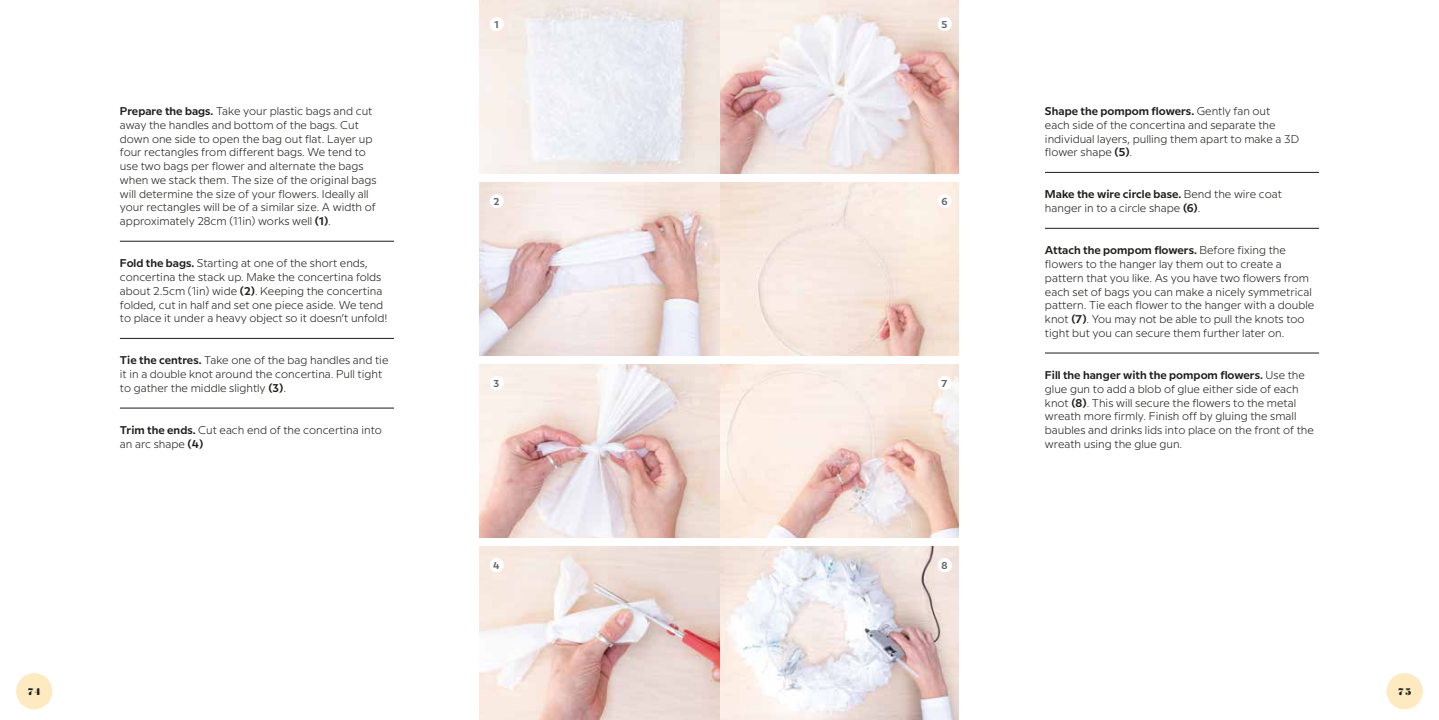
<style>
.page{position:relative;width:1439px;height:720px;background:#fff}
.page>*{position:absolute;margin:0;border:0;box-sizing:border-box;transform-origin:0 0}
.t1{font:300 11.25px/13.8px "Milliard";color:#1d1d1b}
.t2{font:600 10px "Milliard";color:#616160}
.t3{font:10px "Carousel Pro";color:#1d1d1b}
.s1{font-weight:600}
</style>
<div class="page">
<img style="left:719px;top:364px;width:240px;height:173px">
<div style="left:937px;top:376px;width:15px;height:14px;background:#fff;border-radius:50%"></div>
<img style="left:719px;top:546px;width:240px;height:173px">
<div style="left:937px;top:557px;width:15px;height:15px;background:#fff;border-radius:50%"></div>
<img style="left:719px;top:182px;width:240px;height:174px">
<img style="left:719px;top:0;width:240px;height:174px">
<div style="left:937px;top:194px;width:15px;height:14px;background:#fff;border-radius:50%"></div>
<div style="left:937px;top:17px;width:15px;height:14px;background:#fff;border-radius:50%"></div>
<svg style="left:480px;top:364px;width:239px;height:173px;background:#e8d3cf"></svg>
<div style="left:490px;top:376px;width:14px;height:14px;background:#fff;border-radius:50%"></div>
<svg style="left:480px;top:546px;width:239px;height:173px;background:#e9d5cf"></svg>
<div style="left:490px;top:557px;width:14px;height:15px;background:#fff;border-radius:50%"></div>
<svg style="left:480px;top:182px;width:239px;height:174px;background:#ebdad9"></svg>
<svg style="left:480px;top:0;width:239px;height:174px"></svg>
<div style="left:490px;top:194px;width:14px;height:14px;background:#fff;border-radius:50%"></div>
<div style="left:490px;top:17px;width:14px;height:14px;background:#fff;border-radius:50%"></div>
<div style="left:16px;top:672px;width:36px;height:37px;background:#feeac1;border-radius:50%"></div>
<div style="left:1386px;top:672px;width:36px;height:37px;background:#feeac1;border-radius:50%"></div>
<hr style="left:1045px;top:172px;width:274px;height:1px;background:#1d1d1b">
<hr style="left:1045px;top:228px;width:274px;height:1px;background:#1d1d1b">
<hr style="left:1045px;top:352px;width:274px;height:1px;background:#1d1d1b">
<hr style="left:120px;top:241px;width:274px;height:1px;background:#1d1d1b">
<hr style="left:120px;top:338px;width:274px;height:1px;background:#1d1d1b">
<hr style="left:120px;top:407px;width:274px;height:1px;background:#1d1d1b">
<p class="t1" style="left:120px;top:103px;width:258px"><span class="s1">Prepare the bags.</span> Take your plastic bags and cut away the handles and bottom of the bags. Cut down one side to open the bag out flat. Layer up four rectangles from different bags. We tend to use two bags per flower and alternate the bags when we stack them. The size of the original bags will determine the size of your flowers. Ideally all your rectangles will be of a similar size. A width of approximately 28cm (11in) works well <span class="s1">(1)</span>.</p>
<p class="t1" style="left:120px;top:255px;width:269px"><span class="s1">Fold the bags.</span> Starting at one of the short ends, concertina the stack up. Make the concertina folds about 2.5cm (1in) wide <span class="s1">(2)</span>. Keeping the concertina folded, cut in half and set one piece aside. We tend to place it under a heavy object so it doesn’t unfold!</p>
<p class="t1" style="left:120px;top:352px;width:270px"><span class="s1">Tie the centres.</span> Take one of the bag handles and tie it in a double knot around the concertina. Pull tight to gather the middle slightly <span class="s1">(3)</span>.</p>
<p class="t1" style="left:120px;top:422px;width:263px"><span class="s1">Trim the ends.</span> Cut each end of the concertina into an arc shape <span class="s1">(4)</span></p>
<p class="t2" style="left:494px;top:17px;width:6px">1</p>
<p class="t2" style="left:493px;top:193px;width:7px">2</p>
<p class="t2" style="left:493px;top:375px;width:7px">3</p>
<p class="t2" style="left:493px;top:557px;width:8px">4</p>
<p class="t2" style="left:941px;top:17px;width:7px">5</p>
<p class="t2" style="left:941px;top:193px;width:8px">6</p>
<p class="t2" style="left:941px;top:375px;width:7px">7</p>
<p class="t2" style="left:941px;top:557px;width:8px">8</p>
<p class="t1" style="left:1045px;top:103px;width:256px"><span class="s1">Shape the pompom flowers.</span> Gently fan out<br>each side of the concertina and separate the individual layers, pulling them apart to make a 3D flower shape <span class="s1">(5)</span>.</p>
<p class="t1" style="left:1045px;top:187px;width:238px"><span class="s1">Make the wire circle base.</span> Bend the wire coat hanger in to a circle shape <span class="s1">(6)</span>.</p>
<p class="t1" style="left:1045px;top:242px;width:271px"><span class="s1">Attach the pompom flowers.</span> Before fixing the flowers to the hanger lay them out to create a pattern that you like. As you have two flowers from each set of bags you can make a nicely symmetrical pattern. Tie each flower to the hanger with a double knot <span class="s1">(7)</span>. You may not be able to pull the knots too tight but you can secure them further later on.</p>
<p class="t1" style="left:1045px;top:367px;width:270px"><span class="s1">Fill the hanger with the pompom flowers.</span> Use the glue gun to add a blob of glue either side of each knot <span class="s1">(8)</span>. This will secure the flowers to the metal wreath more firmly. Finish off by gluing the small baubles and drinks lids into place on the front of the wreath using the glue gun.</p>
<p class="t3" style="left:27px;top:685px;width:16px">74</p>
<p class="t3" style="left:1397px;top:685px;width:16px">75</p>
</div>
